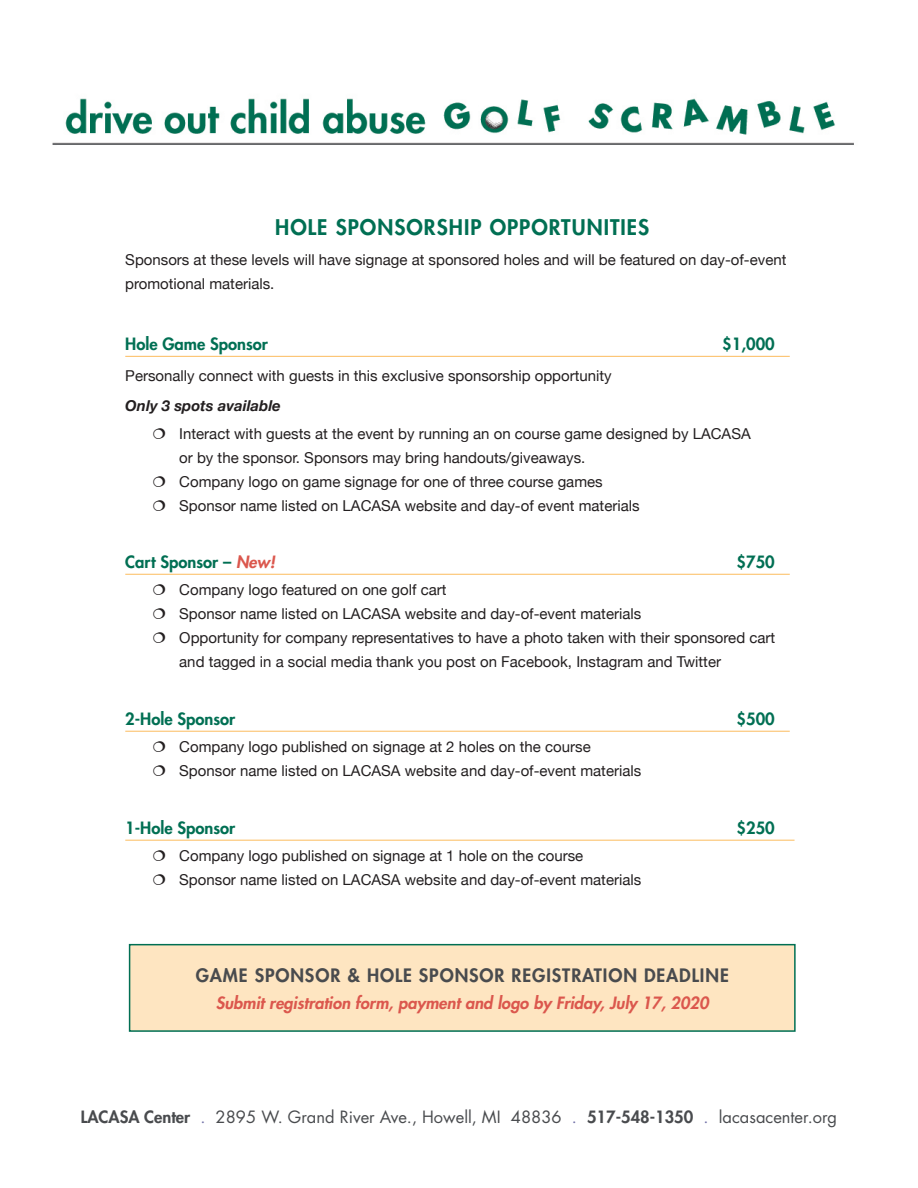
<style>
.page{position:relative;width:918px;height:1188px;background:#fff}
.page>*{position:absolute;margin:0;border:0;box-sizing:border-box;transform-origin:0 0}
.t1{font:800 21px "Futura";letter-spacing:.05em;color:#006f53}
.t2{font:800 18px "Futura";letter-spacing:.05em;color:#494b4e}
.t3{font:16.5px "Futura";color:#494b4e}
.t4{font:800 16.5px "Futura";color:#006f53}
.t5{font:italic 800 16.5px "Futura";color:#db574d}
.t6{font:15px/24px "Helvetica Neue";color:#231f20}
.t7{font:italic 700 15px "Helvetica Neue";color:#231f20}
.s1{font-style:italic;color:#db574d}
.s2{font-weight:800}
.s3{color:#7372a8}
</style>
<div class="page">
<img style="left:52px;top:98px;width:802px;height:47px">
<hr style="left:125px;top:356px;width:665px;height:1px;background:#fcbc5e">
<hr style="left:125px;top:574px;width:665px;height:1px;background:#fcbc5e">
<hr style="left:125px;top:731px;width:665px;height:1px;background:#fcbc5e">
<hr style="left:125px;top:840px;width:670px;height:1px;background:#fcbc5e">
<div style="left:129px;top:944px;width:667px;height:88px;background:#fee5c1;border:2px solid #006f53"></div>
<h1 class="t1" style="left:275px;top:213px;width:376px">HOLE SPONSORSHIP OPPORTUNITIES</h1>
<p class="t6" style="left:125px;top:249px;width:663px">Sponsors at these levels will have signage at sponsored holes and will be featured on day-of-event promotional materials.</p>
<p class="t4" style="left:125px;top:333px;width:144px">Hole Game Sponsor</p>
<p class="t4" style="left:722px;top:333px;width:54px">$1,000</p>
<p class="t6" style="left:125px;top:364px;width:488px">Personally connect with guests in this exclusive sponsorship opportunity</p>
<p class="t7" style="left:125px;top:394px;width:157px">Only 3 spots available</p>
<p class="t6" style="left:179px;top:422px;width:573px">Interact with guests at the event by running an on course game designed by LACASA or by the sponsor. Sponsors may bring handouts/giveaways.<br>Company logo on game signage for one of three course games<br>Sponsor name listed on LACASA website and day-of event materials</p>
<p class="t4" style="left:125px;top:551px;width:151px">Cart Sponsor – <span class="s1">New!</span></p>
<p class="t4" style="left:737px;top:551px;width:40px">$750</p>
<p class="t6" style="left:179px;top:579px;width:597px">Company logo featured on one golf cart<br>Sponsor name listed on LACASA website and day-of-event materials<br>Opportunity for company representatives to have a photo taken with their sponsored cart and tagged in a social media thank you post on Facebook, Instagram and Twitter</p>
<p class="t4" style="left:125px;top:708px;width:111px">2-Hole Sponsor</p>
<p class="t4" style="left:737px;top:708px;width:40px">$500</p>
<p class="t6" style="left:179px;top:736px;width:464px">Company logo published on signage at 2 holes on the course<br>Sponsor name listed on LACASA website and day-of-event materials</p>
<p class="t4" style="left:125px;top:817px;width:111px">1-Hole Sponsor</p>
<p class="t4" style="left:737px;top:817px;width:40px">$250</p>
<p class="t6" style="left:179px;top:845px;width:464px">Company logo published on signage at 1 hole on the course<br>Sponsor name listed on LACASA website and day-of-event materials</p>
<p class="t2" style="left:196px;top:963px;width:535px">GAME SPONSOR &amp; HOLE SPONSOR REGISTRATION DEADLINE</p>
<p class="t5" style="left:216px;top:992px;width:494px">Submit registration form, payment and logo by Friday, July 17, 2020</p>
<p class="t3" style="left:81px;top:1105px;width:758px"><span class="s2">LACASA Center</span> <span class="s3">.</span> 2895 W. Grand River Ave., Howell, MI 48836 <span class="s3">.</span> <span class="s2">517-548-1350</span> <span class="s3">.</span> lacasacenter.org</p>
</div>
